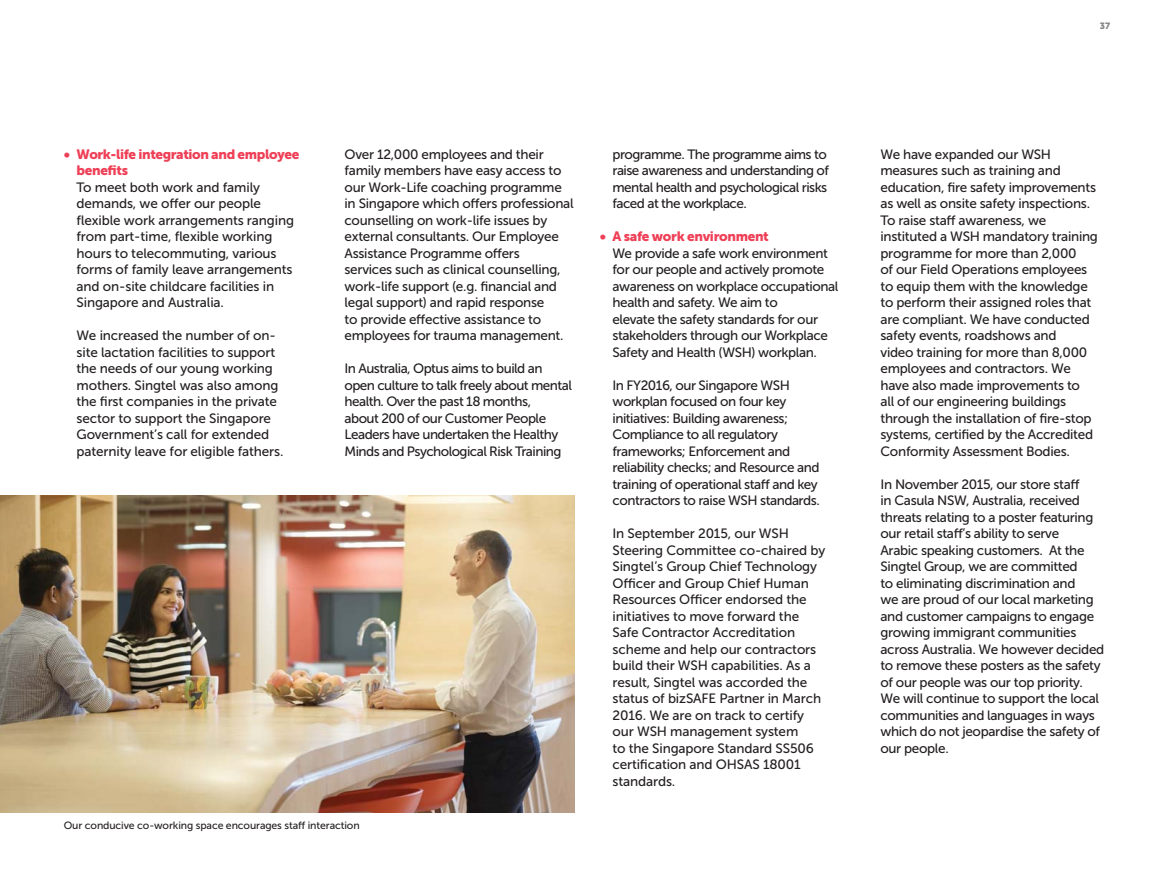
<style>
.page{position:relative;width:1174px;height:893px;background:#fff}
.page>*{position:absolute;margin:0;border:0;box-sizing:border-box;transform-origin:0 0}
.t1{font:13.5px/16.5px "Museo Sans 500";letter-spacing:-.02em;color:#231f20}
.t2{font:13.5px/16.5px "Museo Sans 500";letter-spacing:-.04em;color:#231f20}
.t3{font:13.5px/16.5px "Museo Sans 900";letter-spacing:-.025em;color:#ef3f56}
.t4{font:10.5px "Museo Sans 500";letter-spacing:-.01em;color:#231f20}
.t5{font:9px "Museo Sans 900";color:#808285}
</style>
<div class="page">
<img style="left:0;top:495px;width:574px;height:317px">
<p class="t5" style="left:1099px;top:23px;width:12px">37</p>
<p class="t3" style="left:77px;top:147px;width:224px;text-indent:-13px">• Work-life integration and employee benefits</p>
<p class="t1" style="left:77px;top:180px;width:219px">To meet both work and family demands, we offer our people flexible work arrangements ranging from part-time, flexible working hours to telecommuting, various forms of family leave arrangements and on-site childcare facilities in<br>Singapore and Australia.</p>
<p class="t1" style="left:77px;top:329px;width:208px">We increased the number of on&shy;site lactation facilities to support the needs of our young working mothers. Singtel was also among the first companies in the private sector to support the Singapore Government’s call for extended paternity leave for eligible fathers.</p>
<p class="t1" style="left:344px;top:147px;width:231px">Over 12,000 employees and their family members have easy access to our Work-Life coaching programme in Singapore which offers professional counselling on work-life issues by external consultants. Our Employee Assistance Programme offers<br>services such as clinical counselling, work-life support (e.g. financial and legal support) and rapid response<br>to provide effective assistance to employees for trauma management.</p>
<p class="t2" style="left:344px;top:362px;width:229px">In Australia, Optus aims to build an open culture to talk freely about mental health. Over the past 18 months,<br>about 200 of our Customer People Leaders have undertaken the Healthy Minds and Psychological Risk Training</p>
<p class="t4" style="left:64px;top:821px;width:297px">Our conducive co-working space encourages staff interaction</p>
<p class="t2" style="left:612px;top:147px;width:218px">programme. The programme aims to raise awareness and understanding of mental health and psychological risks faced at the workplace.</p>
<p class="t3" style="left:600px;top:230px;width:171px">• A safe work environment</p>
<p class="t1" style="left:612px;top:246px;width:227px">We provide a safe work environment for our people and actively promote awareness on workplace occupational health and safety. We aim to<br>elevate the safety standards for our stakeholders through our Workplace Safety and Health (WSH) workplan.</p>
<p class="t1" style="left:612px;top:378px;width:209px">In FY2016, our Singapore WSH workplan focused on four key initiatives: Building awareness;<br>Compliance to all regulatory frameworks; Enforcement and reliability checks; and Resource and training of operational staff and key contractors to raise WSH standards.</p>
<p class="t1" style="left:612px;top:527px;width:214px">In September 2015, our WSH<br>Steering Committee co-chaired by<br>Singtel’s Group Chief Technology<br>Officer and Group Chief Human<br>Resources Officer endorsed the initiatives to move forward the<br>Safe Contractor Accreditation scheme and help our contractors build their WSH capabilities. As a result, Singtel was accorded the status of bizSAFE Partner in March<br>2016. We are on track to certify our WSH management system<br>to the Singapore Standard SS506 certification and OHSAS 18001 standards.</p>
<p class="t1" style="left:880px;top:147px;width:219px">We have expanded our WSH measures such as training and education, fire safety improvements as well as onsite safety inspections.<br>To raise staff awareness, we instituted a WSH mandatory training programme for more than 2,000<br>of our Field Operations employees to equip them with the knowledge to perform their assigned roles that are compliant. We have conducted safety events, roadshows and<br>video training for more than 8,000 employees and contractors. We have also made improvements to<br>all of our engineering buildings through the installation of fire-stop systems, certified by the Accredited<br>Conformity Assessment Bodies.</p>
<p class="t1" style="left:880px;top:477px;width:225px">In November 2015, our store staff<br>in Casula NSW, Australia, received threats relating to a poster featuring our retail staff’s ability to serve<br>Arabic speaking customers. At the Singtel Group, we are committed<br>to eliminating discrimination and<br>we are proud of our local marketing and customer campaigns to engage growing immigrant communities across Australia. We however decided to remove these posters as the safety of our people was our top priority.<br>We will continue to support the local communities and languages in ways which do not jeopardise the safety of our people.</p>
</div>
